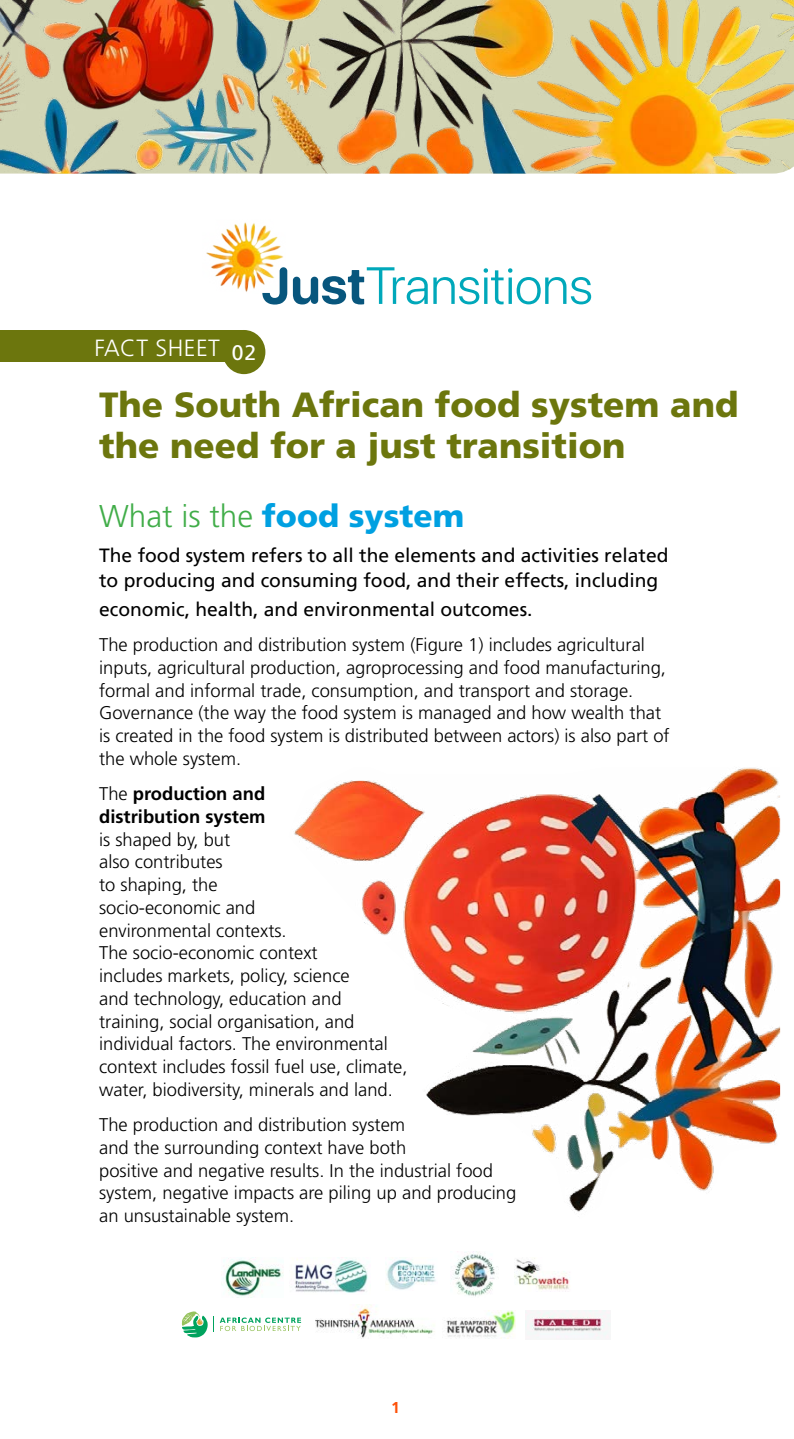
<style>
.page{position:relative;width:794px;height:1439px;background:#fff}
.page>*{position:absolute;margin:0;border:0;box-sizing:border-box;transform-origin:0 0}
.t1{font:900 35px/40.6px "Frutiger";color:#6c760d}
.t2{font:900 31.5px "Frutiger";color:#00a0e1}
.t3{font:300 23.45px "Frutiger";letter-spacing:.02em;color:#fff}
.t4{font:19.25px/25.2px "Frutiger";color:#000}
.t5{font:300 18.38px/22.8px "Frutiger";color:#000}
.t6{font:700 18.38px/22.8px "Frutiger";color:#000}
.t7{font:700 15.75px "Frutiger";color:#fd5109}
.s1{font-weight:300;color:#41ad49}
.s2{font-weight:300}
</style>
<div class="page">
<img style="left:0;top:0;width:794px;height:174px">
<div style="left:0;top:330px;width:242px;height:32px;background:#6c760d"></div>
<div style="left:222px;top:330px;width:43px;height:44px;background:#6c760d;border-radius:50%"></div>
<img style="left:294px;top:768px;width:486px;height:444px">
<svg style="left:262px;top:267px;width:25px;height:37px"></svg>
<svg style="left:293px;top:267px;width:298px;height:37px"></svg>
<img style="left:206px;top:222px;width:79px;height:71px">
<img style="left:315px;top:1304px;width:120px;height:34px">
<img style="left:444px;top:1310px;width:71px;height:28px">
<svg style="left:220px;top:1317px;width:81px;height:14px"></svg>
<svg style="left:182px;top:1311px;width:32px;height:26px"></svg>
<img style="left:525px;top:1310px;width:85px;height:29px">
<img style="left:453px;top:1252px;width:42px;height:45px">
<img style="left:295px;top:1257px;width:73px;height:36px">
<img style="left:386px;top:1259px;width:50px;height:31px">
<img style="left:514px;top:1258px;width:56px;height:32px">
<img style="left:223px;top:1257px;width:61px;height:40px">
<p class="t3" style="left:94px;top:334px;width:163px">FACT SHEET <sub>02</sub></p>
<h1 class="t1" style="left:99px;top:384px;width:641px">The South African food system and the need for a just transition</h1>
<h2 class="t2" style="left:99px;top:497px;width:366px"><span class="s1">What is the</span> food system</h2>
<p class="t4" style="left:99px;top:543px;width:571px">The food system refers to all the elements and activities related to producing and consuming food, and their effects, including</p>
<p class="t4" style="left:99px;top:597px;width:435px">economic, health, and environmental outcomes.</p>
<p class="t5" style="left:99px;top:634px;width:572px">The production and distribution system (Figure 1) includes agricultural inputs, agricultural production, agroprocessing and food manufacturing, formal and informal trade, consumption, and transport and storage.<br>Governance (the way the food system is managed and how wealth that is created in the food system is distributed between actors) is also part of the whole system.</p>
<p class="t6" style="left:99px;top:782px;width:168px"><span class="s2">The</span> production and distribution system</p>
<p class="t5" style="left:99px;top:828px;width:310px">is shaped by, but<br>also contributes<br>to shaping, the<br>socio-economic and<br>environmental contexts.<br>The socio-economic context<br>includes markets, policy, science<br>and technology, education and training, social organisation, and individual factors. The environmental context includes fossil fuel use, climate, water, biodiversity, minerals and land.</p>
<p class="t5" style="left:99px;top:1113px;width:418px">The production and distribution system<br>and the surrounding context have both<br>positive and negative results. In the industrial food system, negative impacts are piling up and producing an unsustainable system.</p>
<p class="t7" style="left:391px;top:1398px;width:10px">1</p>
</div>
